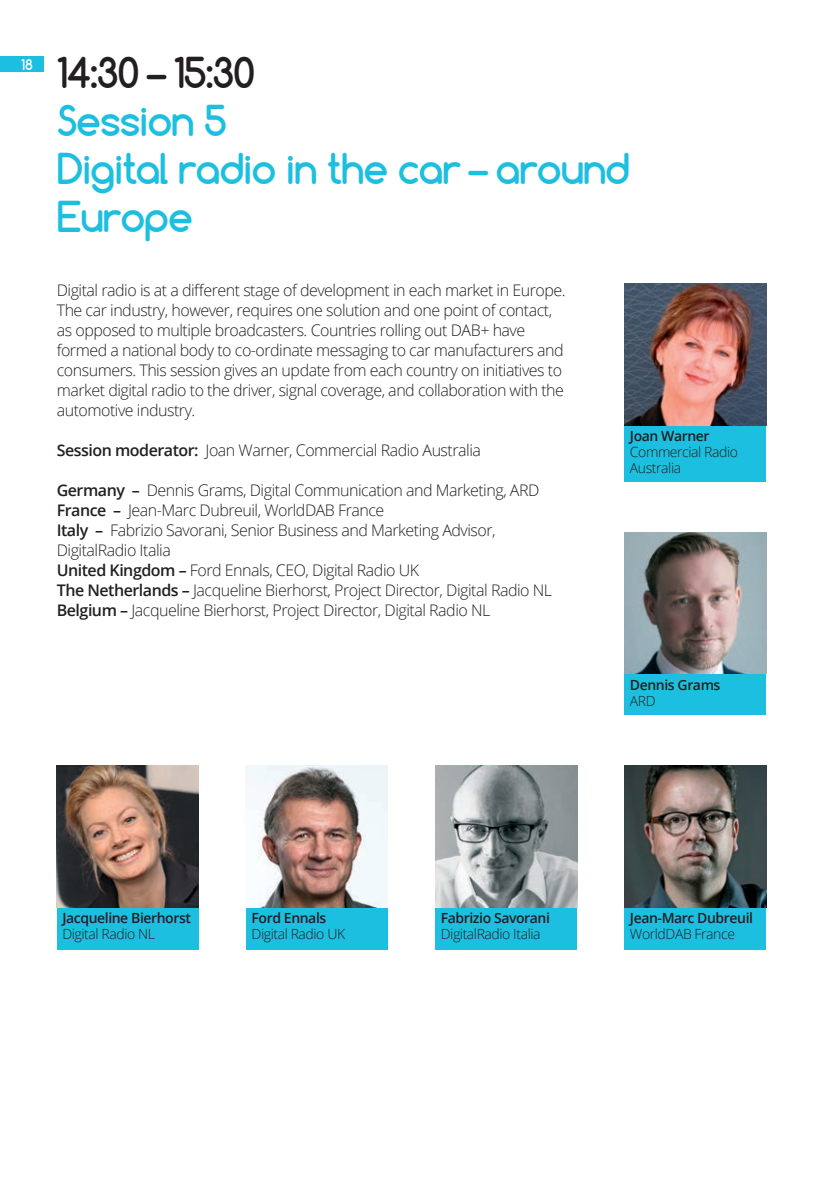
<style>
.page{position:relative;width:840px;height:1191px;background:#fff}
.page>*{position:absolute;margin:0;border:0;box-sizing:border-box;transform-origin:0 0}
.Heading_blue{font:700 40px/48px "Comfortaa";letter-spacing:-.03em;color:#1cbfdf}
.Heading_black{font:700 40px "Comfortaa";letter-spacing:-.03em;color:#231f20}
.Body_text{font:300 16px/20px "Open Sans";letter-spacing:-.03em;color:#231f20}
.Pic_caption{font:300 14px/16px "Open Sans";letter-spacing:-.03em;color:#231f20}
.Pic_caption_bold{font:600 14px "Open Sans";letter-spacing:-.03em;color:#231f20}
.t1{font:700 14px "Comfortaa";color:#fff}
.s1{font-weight:600}
</style>
<div class="page">
<div style="left:0;top:57px;width:44px;height:15px;background:#1cbfdf"></div>
<div style="left:624px;top:673px;width:141px;height:42px;background:#1cbfdf"></div>
<div style="left:624px;top:425px;width:141px;height:57px;background:#1cbfdf"></div>
<img style="left:624px;top:532px;width:141px;height:142px">
<div style="left:624px;top:907px;width:141px;height:42px;background:#1cbfdf"></div>
<img style="left:624px;top:765px;width:141px;height:142px">
<div style="left:435px;top:907px;width:141px;height:42px;background:#1cbfdf"></div>
<img style="left:435px;top:765px;width:141px;height:142px">
<div style="left:246px;top:907px;width:141px;height:42px;background:#1cbfdf"></div>
<img style="left:246px;top:765px;width:141px;height:142px">
<img style="left:624px;top:283px;width:141px;height:142px">
<div style="left:57px;top:907px;width:141px;height:42px;background:#1cbfdf"></div>
<img style="left:57px;top:765px;width:141px;height:142px">
<p class="t1" style="left:21px;top:55px;width:13px">18</p>
<p class="Heading_black" style="left:57px;top:47px;width:200px">14:30 – 15:30</p>
<p class="Heading_blue" style="left:57px;top:96px;width:172px">Session 5</p>
<p class="Heading_blue" style="left:57px;top:144px;width:574px">Digital radio in the car – around<br>Europe</p>
<p class="Body_text" style="left:57px;top:279px;width:510px">Digital radio is at a different stage of development in each market in Europe.<br>The car industry, however, requires one solution and one point of contact, as opposed to multiple broadcasters. Countries rolling out DAB+ have formed a national body to co-ordinate messaging to car manufacturers and consumers. This session gives an update from each country on initiatives to market digital radio to the driver, signal coverage, and collaboration with the automotive industry.</p>
<p class="Body_text" style="left:57px;top:439px;width:425px"><span class="s1">Session moderator:</span> Joan Warner, Commercial Radio Australia</p>
<p class="Body_text" style="left:57px;top:479px;width:484px"><span class="s1">Germany –</span> Dennis Grams, Digital Communication and Marketing, ARD</p>
<p class="Body_text" style="left:57px;top:499px;width:329px"><span class="s1">France –</span> Jean-Marc Dubreuil, WorldDAB France</p>
<p class="Body_text" style="left:57px;top:519px;width:440px"><span class="s1">Italy –</span> Fabrizio Savorani, Senior Business and Marketing Advisor,<br>DigitalRadio Italia</p>
<p class="Body_text" style="left:57px;top:559px;width:363px"><span class="s1">United Kingdom –</span> Ford Ennals, CEO, Digital Radio UK</p>
<p class="Body_text" style="left:57px;top:579px;width:496px"><span class="s1">The Netherlands –</span> Jacqueline Bierhorst, Project Director, Digital Radio NL</p>
<p class="Body_text" style="left:57px;top:599px;width:435px"><span class="s1">Belgium –</span> Jacqueline Bierhorst, Project Director, Digital Radio NL</p>
<p class="Pic_caption_bold" style="left:629px;top:426px;width:81px">Joan Warner</p>
<p class="Pic_caption" style="left:629px;top:444px;width:109px">Commercial Radio<br>Australia</p>
<p class="Pic_caption_bold" style="left:629px;top:675px;width:92px">Dennis Grams</p>
<p class="Pic_caption" style="left:629px;top:692px;width:27px">ARD</p>
<p class="Pic_caption_bold" style="left:62px;top:908px;width:130px">Jacqueline Bierhorst</p>
<p class="Pic_caption" style="left:62px;top:925px;width:94px">Digital Radio NL</p>
<p class="Pic_caption_bold" style="left:251px;top:908px;width:76px">Ford Ennals</p>
<p class="Pic_caption" style="left:251px;top:925px;width:95px">Digital Radio UK</p>
<p class="Pic_caption_bold" style="left:440px;top:908px;width:111px">Fabrizio Savorani</p>
<p class="Pic_caption" style="left:440px;top:925px;width:101px">DigitalRadio Italia</p>
<p class="Pic_caption_bold" style="left:629px;top:908px;width:124px">Jean-Marc Dubreuil</p>
<p class="Pic_caption" style="left:629px;top:925px;width:106px">WorldDAB France</p>
</div>
